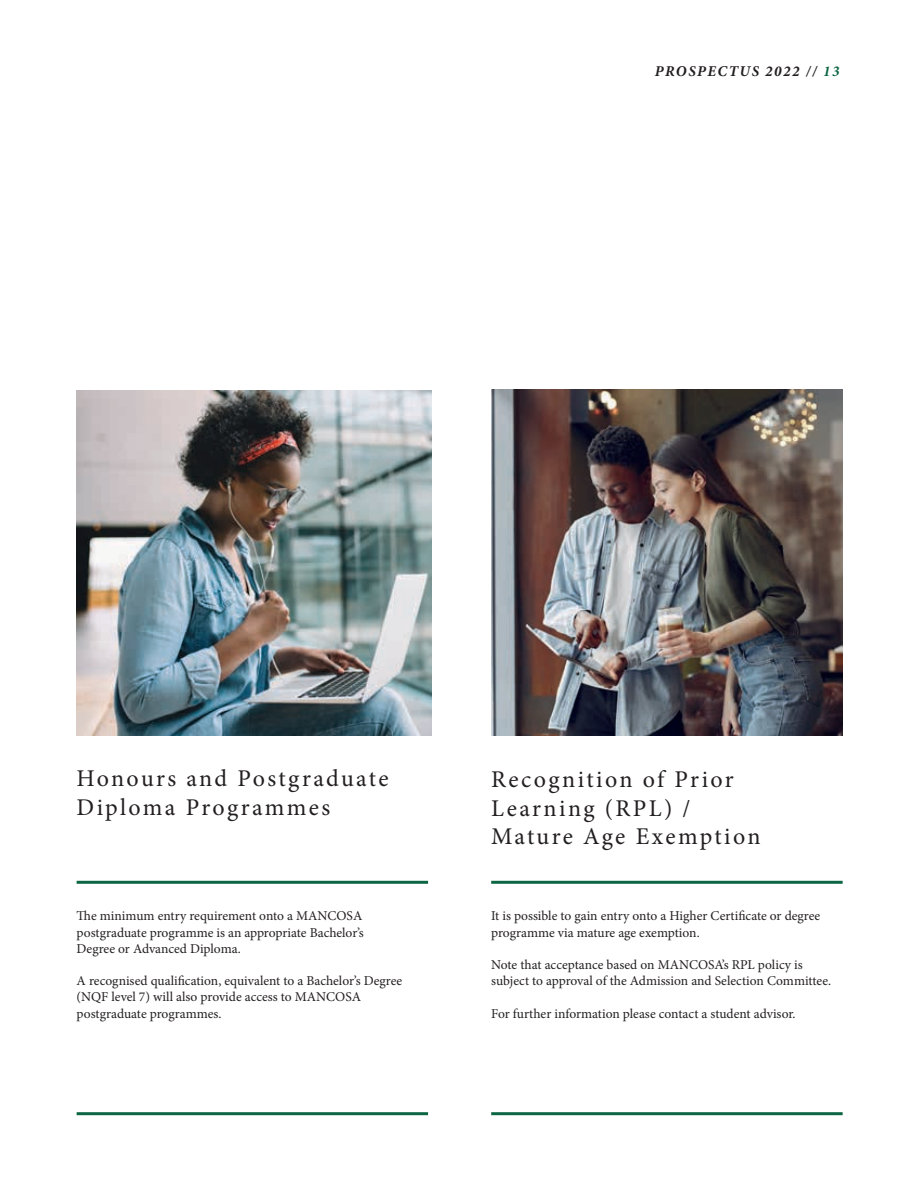
<style>
.page{position:relative;width:915px;height:1191px;background:#fff}
.page>*{position:absolute;margin:0;border:0;box-sizing:border-box;transform-origin:0 0}
.t1{font:24px/28.8px "Minion Pro";letter-spacing:.095em;color:#231f20}
.t2{font:italic 700 15px "Minion Pro";letter-spacing:.1em;color:#231f20}
.t3{font:13.5px/16.2px "Minion Pro";color:#231f20}
.s1{color:#0d6643}
</style>
<div class="page">
<img style="left:491px;top:390px;width:351px;height:346px">
<img style="left:77px;top:390px;width:354px;height:346px">
<hr style="left:491px;top:1112px;width:351px;height:3px;background:#0d6643">
<hr style="left:77px;top:1112px;width:351px;height:3px;background:#0d6643">
<hr style="left:491px;top:880px;width:351px;height:3px;background:#0d6643">
<hr style="left:77px;top:880px;width:351px;height:3px;background:#0d6643">
<p class="t2" style="left:654px;top:60px;width:186px">PROSPECTUS 2022 // <span class="s1">13</span></p>
<h1 class="t1" style="left:77px;top:764px;width:313px">Honours and Postgraduate<br>Diploma Programmes</h1>
<h1 class="t1" style="left:491px;top:765px;width:271px">Recognition of Prior<br>Learning (RPL) /<br>Mature Age Exemption</h1>
<p class="t3" style="left:77px;top:908px;width:289px;text-align:justify">The minimum entry requirement onto a MANCOSA postgraduate programme is an appropriate Bachelor’s Degree or Advanced Diploma.</p>
<p class="t3" style="left:77px;top:973px;width:327px">A recognised qualification, equivalent to a Bachelor’s Degree (NQF level 7) will also provide access to MANCOSA postgraduate programmes.</p>
<p class="t3" style="left:491px;top:908px;width:330px">It is possible to gain entry onto a Higher Certificate or degree programme via mature age exemption.</p>
<p class="t3" style="left:491px;top:956px;width:341px">Note that acceptance based on MANCOSA’s RPL policy is subject to approval of the Admission and Selection Committee.</p>
<p class="t3" style="left:491px;top:1005px;width:306px">For further information please contact a student advisor.</p>
</div>
